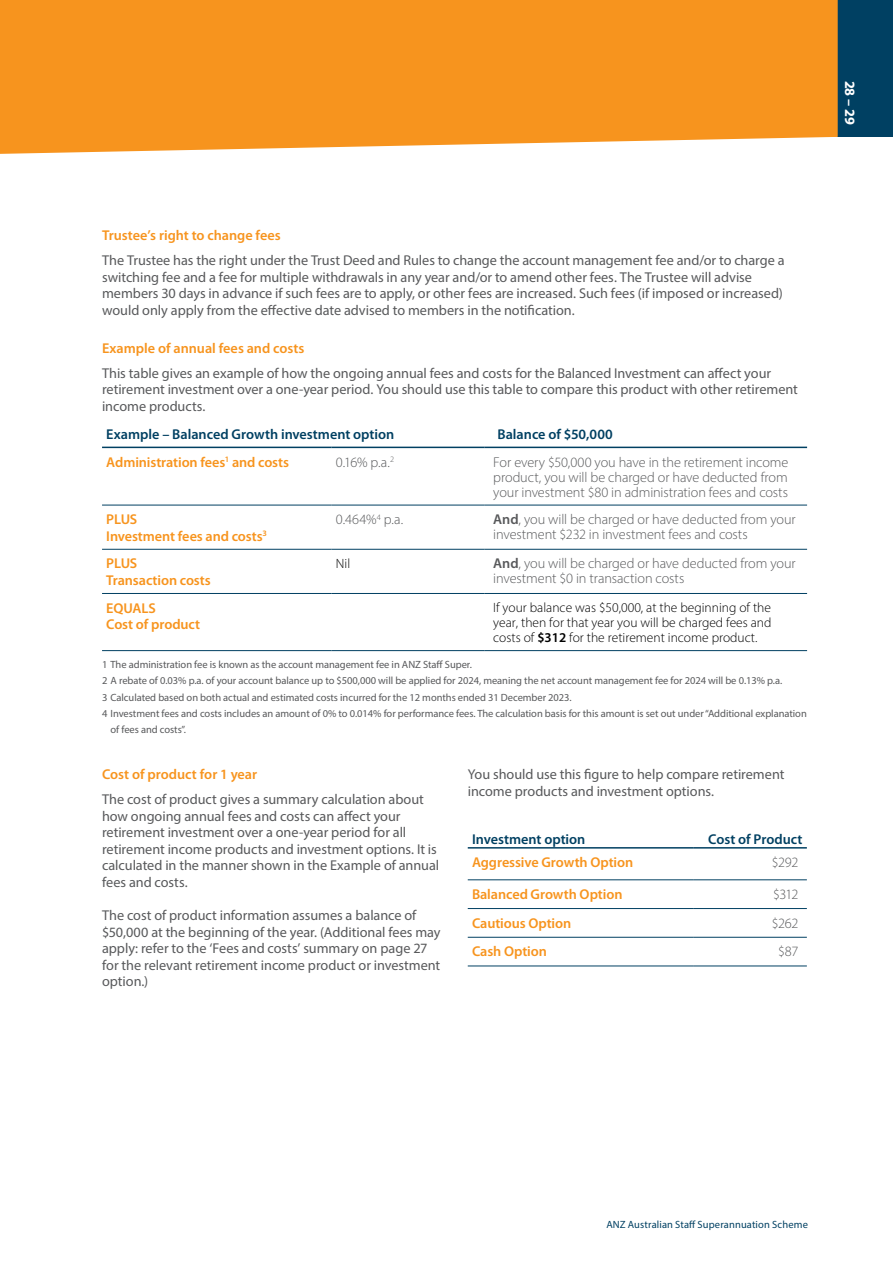
<style>
.page{position:relative;width:893px;height:1263px;background:#fff}
.page>*{position:absolute;margin:0;border:0;box-sizing:border-box;transform-origin:0 0}
.t1{font:14.25px/16.5px "Myriad Pro";letter-spacing:-.005em;color:#58595b}
.t2{font:300 14.25px/15px "Myriad Pro";letter-spacing:-.01em;color:#58595b}
.t3{font:600 14.25px/16.5px "Myriad Pro";letter-spacing:-.005em;color:#f7941e}
.t4{font:600 14.25px "Myriad Pro";color:#004062}
.t5{font:700 14.25px "Myriad Pro";color:#fff}
.t6{font:300 13.5px/15px "Myriad Pro";color:#000;text-align:justify}
.t7{font:10.5px "Myriad Pro";letter-spacing:-.005em;color:#58595b}
.t8{font:10.5px "Myriad Pro";letter-spacing:.01em;color:#004062}
.s1{font-weight:600}
</style>
<div class="page">
<div style="left:838px;top:0;width:55px;height:137px;background:#004062"></div>
<div style="left:0;top:0;width:838px;height:154px;background:#f7941e"></div>
<hr style="left:485px;top:505px;width:322px;height:1px;background:#004062">
<hr style="left:332px;top:505px;width:153px;height:1px;background:#004062">
<hr style="left:102px;top:505px;width:230px;height:1px;background:#004062">
<hr style="left:102px;top:549px;width:230px;height:1px;background:#004062">
<hr style="left:102px;top:593px;width:230px;height:1px;background:#004062">
<hr style="left:102px;top:650px;width:230px;height:1px;background:#004062">
<hr style="left:332px;top:549px;width:153px;height:1px;background:#004062">
<hr style="left:332px;top:593px;width:153px;height:1px;background:#004062">
<hr style="left:332px;top:650px;width:153px;height:1px;background:#004062">
<hr style="left:485px;top:549px;width:322px;height:1px;background:#004062">
<hr style="left:485px;top:593px;width:322px;height:1px;background:#004062">
<hr style="left:485px;top:650px;width:322px;height:1px;background:#004062">
<hr style="left:102px;top:447px;width:230px;height:1px;background:#004062">
<hr style="left:332px;top:447px;width:153px;height:1px;background:#004062">
<hr style="left:485px;top:447px;width:322px;height:1px;background:#004062">
<hr style="left:693px;top:879px;width:114px;height:1px;background:#004062">
<hr style="left:468px;top:879px;width:225px;height:1px;background:#004062">
<hr style="left:693px;top:908px;width:114px;height:1px;background:#004062">
<hr style="left:468px;top:908px;width:225px;height:1px;background:#004062">
<hr style="left:693px;top:937px;width:114px;height:1px;background:#004062">
<hr style="left:693px;top:966px;width:114px;height:1px;background:#004062">
<hr style="left:468px;top:937px;width:225px;height:1px;background:#004062">
<hr style="left:468px;top:966px;width:225px;height:1px;background:#004062">
<hr style="left:468px;top:847px;width:225px;height:1px;background:#004062">
<hr style="left:693px;top:847px;width:114px;height:1px;background:#004062">
<p class="t5" style="left:859px;top:81px;width:46px;rotate:90deg">28 – 29</p>
<p class="t3" style="left:102px;top:227px;width:180px">Trustee’s right to change fees</p>
<p class="t1" style="left:102px;top:252px;width:684px">The Trustee has the right under the Trust Deed and Rules to change the account management fee and/or to charge a switching fee and a fee for multiple withdrawals in any year and/or to amend other fees. The Trustee will advise members 30 days in advance if such fees are to apply, or other fees are increased. Such fees (if imposed or increased) would only apply from the effective date advised to members in the notification.</p>
<p class="t3" style="left:102px;top:339px;width:204px">Example of annual fees and costs</p>
<p class="t1" style="left:102px;top:364px;width:697px">This table gives an example of how the ongoing annual fees and costs for the Balanced Investment can affect your retirement investment over a one-year period. You should use this table to compare this product with other retirement income products.</p>
<p class="t4" style="left:106px;top:425px;width:290px">Example – Balanced Growth investment option</p>
<p class="t4" style="left:497px;top:425px;width:117px">Balance of $50,000</p>
<p class="t3" style="left:106px;top:453px;width:184px">Administration fees<sup>1</sup> and costs</p>
<p class="t2" style="left:336px;top:454px;width:60px">0.16% p.a.<sup>2</sup></p>
<p class="t2" style="left:493px;top:454px;width:297px;text-align:justify">For every $50,000 you have in the retirement income product, you will be charged or have deducted from your investment $80 in administration fees and costs</p>
<p class="t3" style="left:106px;top:511px;width:162px">PLUS<br>Investment fees and costs<sup>3</sup></p>
<p class="t2" style="left:336px;top:512px;width:69px">0.464%<sup>4</sup> p.a.</p>
<p class="t2" style="left:493px;top:512px;width:304px"><span class="s1">And</span>, you will be charged or have deducted from your investment $232 in investment fees and costs</p>
<p class="t3" style="left:106px;top:555px;width:106px">PLUS<br>Transaction costs</p>
<p class="t6" style="left:336px;top:556px;width:16px">Nil</p>
<p class="t2" style="left:493px;top:556px;width:304px"><span class="s1">And</span>, you will be charged or have deducted from your investment $0 in transaction costs</p>
<p class="t3" style="left:106px;top:599px;width:95px">EQUALS<br>Cost of product</p>
<p class="t6" style="left:493px;top:600px;width:280px">If your balance was $50,000, at the beginning of the year, then for that year you will be charged fees and costs of <span class="s1">$312</span> for the retirement income product.</p>
<p class="t7" style="left:102px;top:658px;width:371px">1 The administration fee is known as the account management fee in ANZ Staff Super.</p>
<p class="t7" style="left:102px;top:674px;width:682px">2 A rebate of 0.03% p.a. of your account balance up to $500,000 will be applied for 2024, meaning the net account management fee for 2024 will be 0.13% p.a.</p>
<p class="t7" style="left:102px;top:690px;width:471px">3 Calculated based on both actual and estimated costs incurred for the 12 months ended 31 December 2023.</p>
<p class="t7" style="left:102px;top:707px;width:706px">4 Investment fees and costs includes an amount of 0% to 0.014% for performance fees. The calculation basis for this amount is set out under “Additional explanation</p>
<p class="t7" style="left:111px;top:723px;width:77px">of fees and costs”.</p>
<p class="t3" style="left:102px;top:766px;width:157px">Cost of product for 1 year</p>
<p class="t1" style="left:102px;top:791px;width:339px">The cost of product gives a summary calculation about how ongoing annual fees and costs can affect your retirement investment over a one-year period for all retirement income products and investment options. It is calculated in the manner shown in the Example of annual fees and costs.</p>
<p class="t1" style="left:102px;top:907px;width:340px">The cost of product information assumes a balance of $50,000 at the beginning of the year. (Additional fees may apply: refer to the ‘Fees and costs’ summary on page 27 for the relevant retirement income product or investment option.)</p>
<p class="t1" style="left:468px;top:766px;width:318px">You should use this figure to help compare retirement income products and investment options.</p>
<p class="t4" style="left:472px;top:830px;width:115px">Investment option</p>
<p class="t4" style="left:708px;top:830px;width:96px">Cost of Product</p>
<p class="t3" style="left:472px;top:854px;width:163px">Aggressive Growth Option</p>
<p class="t2" style="left:772px;top:855px;width:28px">$292</p>
<p class="t3" style="left:472px;top:886px;width:152px">Balanced Growth Option</p>
<p class="t2" style="left:773px;top:887px;width:27px">$312</p>
<p class="t3" style="left:472px;top:914px;width:101px">Cautious Option</p>
<p class="t2" style="left:772px;top:915px;width:28px">$262</p>
<p class="t3" style="left:472px;top:943px;width:76px">Cash Option</p>
<p class="t2" style="left:778px;top:944px;width:22px">$87</p>
<p class="t8" style="left:606px;top:1218px;width:203px">ANZ Australian Staff Superannuation Scheme</p>
</div>
